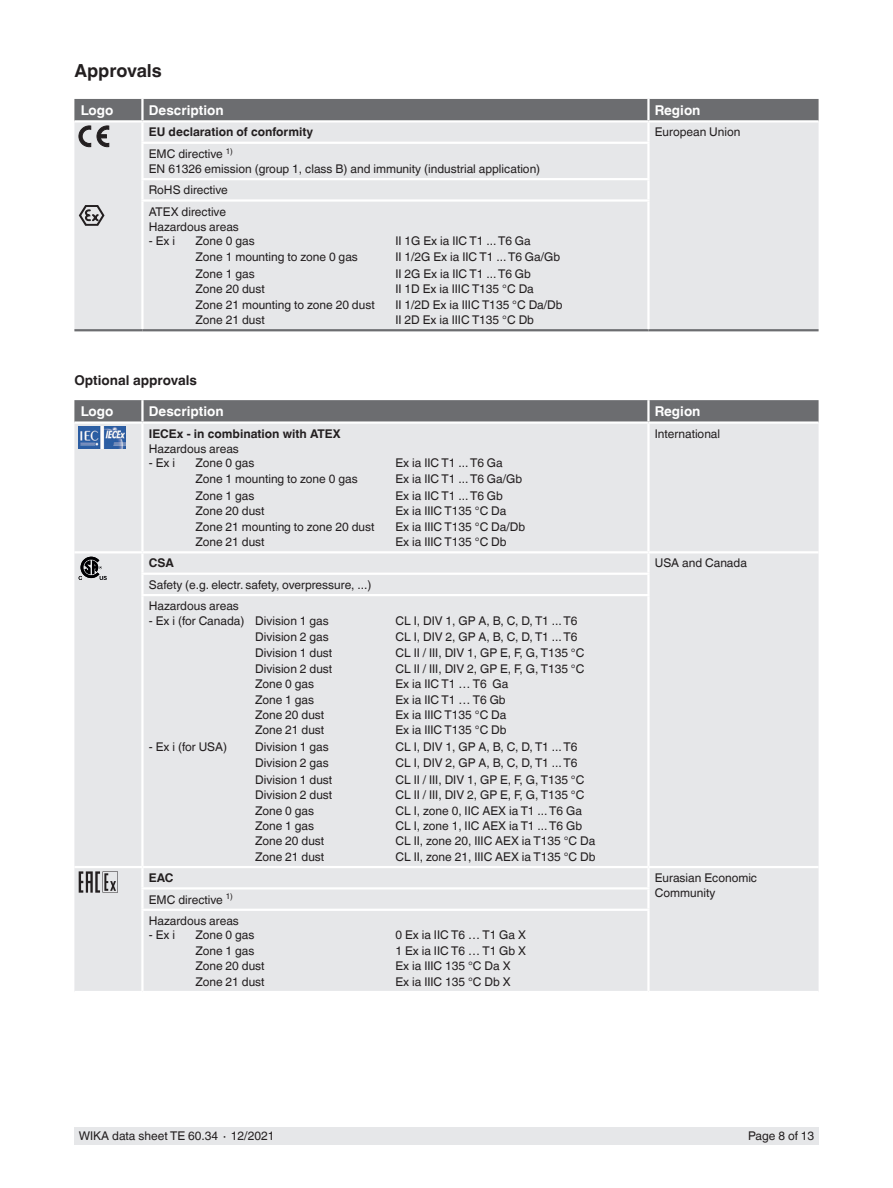
<style>
.page{position:relative;width:893px;height:1188px;background:#fff}
.page>*{position:absolute;margin:0;border:0;box-sizing:border-box;transform-origin:0 0}
.t1{font:700 18px "Helvetica World";color:#231f20}
.t2{font:700 13.5px "Helvetica World";color:#fff}
.t3{font:700 13.5px "Helvetica World";color:#231f20}
.t4{font:12px/21.3px "Helvetica World";color:#231f20}
.t5{font:700 12px "Helvetica World";color:#231f20}
</style>
<div class="page">
<div style="left:74px;top:1128px;width:745px;height:17px;background:#e6e7e9"></div>
<div style="left:74px;top:147px;width:745px;height:182px;background:#e6e7e9"></div>
<hr style="left:648px;top:329px;width:171px;height:2px;background:#6c6d70">
<hr style="left:141px;top:144px;width:3px;height:34px;background:#fff">
<hr style="left:141px;top:180px;width:3px;height:19px;background:#fff">
<hr style="left:141px;top:202px;width:3px;height:127px;background:#fff">
<hr style="left:74px;top:329px;width:68px;height:2px;background:#6c6d70">
<hr style="left:142px;top:329px;width:506px;height:2px;background:#6c6d70">
<hr style="left:647px;top:144px;width:3px;height:34px;background:#fff">
<hr style="left:647px;top:180px;width:3px;height:19px;background:#fff">
<hr style="left:647px;top:202px;width:3px;height:127px;background:#fff">
<hr style="left:141px;top:178px;width:509px;height:2px;background:#fff">
<hr style="left:141px;top:199px;width:509px;height:3px;background:#fff">
<div style="left:74px;top:400px;width:745px;height:21px;background:#6c6d70"></div>
<div style="left:74px;top:424px;width:745px;height:567px;background:#e6e7e9"></div>
<hr style="left:142px;top:551px;width:506px;height:2px;background:#fff">
<hr style="left:141px;top:573px;width:509px;height:2px;background:#fff">
<hr style="left:141px;top:594px;width:509px;height:2px;background:#fff">
<hr style="left:142px;top:866px;width:506px;height:2px;background:#fff">
<hr style="left:141px;top:887px;width:509px;height:3px;background:#fff">
<hr style="left:141px;top:909px;width:509px;height:2px;background:#fff">
<hr style="left:74px;top:551px;width:68px;height:2px;background:#fff">
<hr style="left:141px;top:553px;width:3px;height:20px;background:#fff">
<hr style="left:141px;top:575px;width:3px;height:19px;background:#fff">
<hr style="left:141px;top:596px;width:3px;height:270px;background:#fff">
<hr style="left:74px;top:866px;width:68px;height:2px;background:#fff">
<hr style="left:141px;top:868px;width:3px;height:19px;background:#fff">
<hr style="left:141px;top:890px;width:3px;height:19px;background:#fff">
<hr style="left:141px;top:911px;width:3px;height:80px;background:#fff">
<hr style="left:648px;top:551px;width:171px;height:2px;background:#fff">
<hr style="left:647px;top:553px;width:3px;height:20px;background:#fff">
<hr style="left:647px;top:575px;width:3px;height:19px;background:#fff">
<hr style="left:647px;top:596px;width:3px;height:270px;background:#fff">
<hr style="left:648px;top:866px;width:171px;height:2px;background:#fff">
<hr style="left:647px;top:868px;width:3px;height:19px;background:#fff">
<hr style="left:647px;top:890px;width:3px;height:19px;background:#fff">
<hr style="left:647px;top:911px;width:3px;height:80px;background:#fff">
<hr style="left:647px;top:424px;width:3px;height:127px;background:#fff">
<hr style="left:141px;top:424px;width:3px;height:127px;background:#fff">
<hr style="left:141px;top:400px;width:3px;height:21px;background:#fff">
<hr style="left:647px;top:400px;width:3px;height:21px;background:#fff">
<svg style="left:74px;top:99px;width:745px;height:48px;background:#b0b1b3"></svg>
<svg style="left:79px;top:205px;width:26px;height:21px"></svg>
<img style="left:79px;top:427px;width:47px;height:21px">
<svg style="left:79px;top:557px;width:28px;height:23px"></svg>
<svg style="left:79px;top:871px;width:39px;height:22px"></svg>
<h1 class="t1" style="left:74px;top:60px;width:89px">Approvals</h1>
<p class="t2" style="left:81px;top:102px;width:34px">Logo</p>
<p class="t2" style="left:149px;top:102px;width:76px">Description</p>
<p class="t2" style="left:655px;top:102px;width:47px">Region</p>
<p class="t5" style="left:149px;top:125px;width:166px">EU declaration of conformity</p>
<p class="t4" style="left:655px;top:122px;width:87px">European Union</p>
<p class="t4" style="left:149px;top:146px;width:393px;line-height:15px">EMC directive <sup>1)<br></sup>EN 61326 emission (group 1, class B) and immunity (industrial application)</p>
<p class="t4" style="left:149px;top:179px;width:81px">RoHS directive<br>ATEX directive</p>
<p class="t4" style="left:149px;top:216px;width:92px">Hazardous areas</p>
<p class="t4" style="left:149px;top:230px;width:28px">- Ex i</p>
<p class="t4" style="left:196px;top:230px;width:61px">Zone 0 gas</p>
<p class="t4" style="left:395px;top:230px;width:137px">II 1G Ex ia IIC T1 ... T6 Ga</p>
<p class="t4" style="left:196px;top:247px;width:164px">Zone 1 mounting to zone 0 gas</p>
<p class="t4" style="left:395px;top:247px;width:166px">II 1/2G Ex ia IIC T1 ... T6 Ga/Gb</p>
<p class="t4" style="left:196px;top:263px;width:61px">Zone 1 gas</p>
<p class="t4" style="left:395px;top:263px;width:137px">II 2G Ex ia IIC T1 ... T6 Gb</p>
<p class="t4" style="left:196px;top:278px;width:71px">Zone 20 dust</p>
<p class="t4" style="left:395px;top:278px;width:140px">II 1D Ex ia IIIC T135 °C Da</p>
<p class="t4" style="left:196px;top:294px;width:181px">Zone 21 mounting to zone 20 dust</p>
<p class="t4" style="left:395px;top:294px;width:169px">II 1/2D Ex ia IIIC T135 °C Da/Db</p>
<p class="t4" style="left:196px;top:309px;width:71px">Zone 21 dust</p>
<p class="t4" style="left:395px;top:309px;width:140px">II 2D Ex ia IIIC T135 °C Db</p>
<p class="t3" style="left:74px;top:373px;width:124px">Optional approvals</p>
<p class="t2" style="left:81px;top:404px;width:34px">Logo</p>
<p class="t2" style="left:149px;top:404px;width:76px">Description</p>
<p class="t2" style="left:655px;top:404px;width:47px">Region</p>
<p class="t5" style="left:149px;top:426px;width:193px">IECEx - in combination with ATEX</p>
<p class="t4" style="left:149px;top:438px;width:92px">Hazardous areas</p>
<p class="t4" style="left:149px;top:452px;width:28px">- Ex i</p>
<p class="t4" style="left:195px;top:452px;width:61px">Zone 0 gas</p>
<p class="t4" style="left:395px;top:452px;width:109px">Ex ia IIC T1 ... T6 Ga</p>
<p class="t4" style="left:195px;top:469px;width:164px">Zone 1 mounting to zone 0 gas</p>
<p class="t4" style="left:395px;top:469px;width:128px">Ex ia IIC T1 ... T6 Ga/Gb</p>
<p class="t4" style="left:195px;top:485px;width:61px">Zone 1 gas</p>
<p class="t4" style="left:395px;top:485px;width:109px">Ex ia IIC T1 ... T6 Gb</p>
<p class="t4" style="left:195px;top:500px;width:71px">Zone 20 dust</p>
<p class="t4" style="left:395px;top:500px;width:113px">Ex ia IIIC T135 °C Da</p>
<p class="t4" style="left:195px;top:516px;width:181px">Zone 21 mounting to zone 20 dust</p>
<p class="t4" style="left:395px;top:516px;width:131px">Ex ia IIIC T135 °C Da/Db</p>
<p class="t4" style="left:195px;top:531px;width:71px">Zone 21 dust</p>
<p class="t4" style="left:395px;top:531px;width:113px">Ex ia IIIC T135 °C Db</p>
<p class="t4" style="left:655px;top:423px;width:67px">International</p>
<p class="t5" style="left:149px;top:556px;width:27px">CSA</p>
<p class="t4" style="left:655px;top:553px;width:94px">USA and Canada</p>
<p class="t4" style="left:149px;top:574px;width:224px">Safety (e.g. electr. safety, overpressure, ...)<br>Hazardous areas</p>
<p class="t4" style="left:149px;top:610px;width:181px">- Ex i (for Canada) Division 1 gas</p>
<p class="t4" style="left:395px;top:610px;width:184px">CL I, DIV 1, GP A, B, C, D, T1 ... T6</p>
<p class="t4" style="left:255px;top:626px;width:75px">Division 2 gas</p>
<p class="t4" style="left:395px;top:626px;width:184px">CL I, DIV 2, GP A, B, C, D, T1 ... T6</p>
<p class="t4" style="left:255px;top:642px;width:79px">Division 1 dust</p>
<p class="t4" style="left:395px;top:642px;width:190px">CL II / III, DIV 1, GP E, F, G, T135 °C</p>
<p class="t4" style="left:255px;top:658px;width:79px">Division 2 dust</p>
<p class="t4" style="left:395px;top:658px;width:190px">CL II / III, DIV 2, GP E, F, G, T135 °C</p>
<p class="t4" style="left:255px;top:673px;width:61px">Zone 0 gas</p>
<p class="t4" style="left:395px;top:673px;width:114px">Ex ia IIC T1 … T6 Ga</p>
<p class="t4" style="left:255px;top:689px;width:61px">Zone 1 gas</p>
<p class="t4" style="left:395px;top:689px;width:112px">Ex ia IIC T1 … T6 Gb</p>
<p class="t4" style="left:255px;top:704px;width:71px">Zone 20 dust</p>
<p class="t4" style="left:395px;top:704px;width:113px">Ex ia IIIC T135 °C Da</p>
<p class="t4" style="left:255px;top:720px;width:71px">Zone 21 dust</p>
<p class="t4" style="left:395px;top:720px;width:113px">Ex ia IIIC T135 °C Db</p>
<p class="t4" style="left:149px;top:736px;width:80px">- Ex i (for USA)</p>
<p class="t4" style="left:255px;top:736px;width:75px">Division 1 gas</p>
<p class="t4" style="left:395px;top:736px;width:184px">CL I, DIV 1, GP A, B, C, D, T1 ... T6</p>
<p class="t4" style="left:255px;top:753px;width:75px">Division 2 gas</p>
<p class="t4" style="left:395px;top:753px;width:184px">CL I, DIV 2, GP A, B, C, D, T1 ... T6</p>
<p class="t4" style="left:255px;top:769px;width:79px">Division 1 dust</p>
<p class="t4" style="left:395px;top:769px;width:190px">CL II / III, DIV 1, GP E, F, G, T135 °C</p>
<p class="t4" style="left:255px;top:784px;width:79px">Division 2 dust</p>
<p class="t4" style="left:395px;top:784px;width:190px">CL II / III, DIV 2, GP E, F, G, T135 °C</p>
<p class="t4" style="left:255px;top:800px;width:61px">Zone 0 gas</p>
<p class="t4" style="left:395px;top:800px;width:188px">CL I, zone 0, IIC AEX ia T1 ... T6 Ga</p>
<p class="t4" style="left:255px;top:815px;width:61px">Zone 1 gas</p>
<p class="t4" style="left:395px;top:815px;width:188px">CL I, zone 1, IIC AEX ia T1 ... T6 Gb</p>
<p class="t4" style="left:255px;top:831px;width:71px">Zone 20 dust</p>
<p class="t4" style="left:395px;top:831px;width:201px">CL II, zone 20, IIIC AEX ia T135 °C Da</p>
<p class="t4" style="left:255px;top:846px;width:71px">Zone 21 dust</p>
<p class="t4" style="left:395px;top:846px;width:202px">CL II, zone 21, IIIC AEX ia T135 °C Db</p>
<p class="t5" style="left:149px;top:871px;width:26px">EAC</p>
<p class="t4" style="left:655px;top:870px;width:104px;line-height:15px">Eurasian Economic<br>Community</p>
<p class="t4" style="left:149px;top:889px;width:92px">EMC directive <sup>1)<br></sup>Hazardous areas</p>
<p class="t4" style="left:149px;top:925px;width:28px">- Ex i</p>
<p class="t4" style="left:195px;top:925px;width:61px">Zone 0 gas</p>
<p class="t4" style="left:395px;top:925px;width:132px">0 Ex ia IIC T6 … T1 Ga X</p>
<p class="t4" style="left:195px;top:940px;width:61px">Zone 1 gas</p>
<p class="t4" style="left:395px;top:940px;width:132px">1 Ex ia IIC T6 … T1 Gb X</p>
<p class="t4" style="left:195px;top:955px;width:71px">Zone 20 dust</p>
<p class="t4" style="left:395px;top:955px;width:117px">Ex ia IIIC 135 °C Da X</p>
<p class="t4" style="left:195px;top:971px;width:71px">Zone 21 dust</p>
<p class="t4" style="left:395px;top:971px;width:117px">Ex ia IIIC 135 °C Db X</p>
<p class="t4" style="left:79px;top:1126px;width:197px">WIKA data sheet TE 60.34 ∙ 12/2021</p>
<p class="t4" style="left:748px;top:1126px;width:68px">Page 8 of 13</p>
</div>
